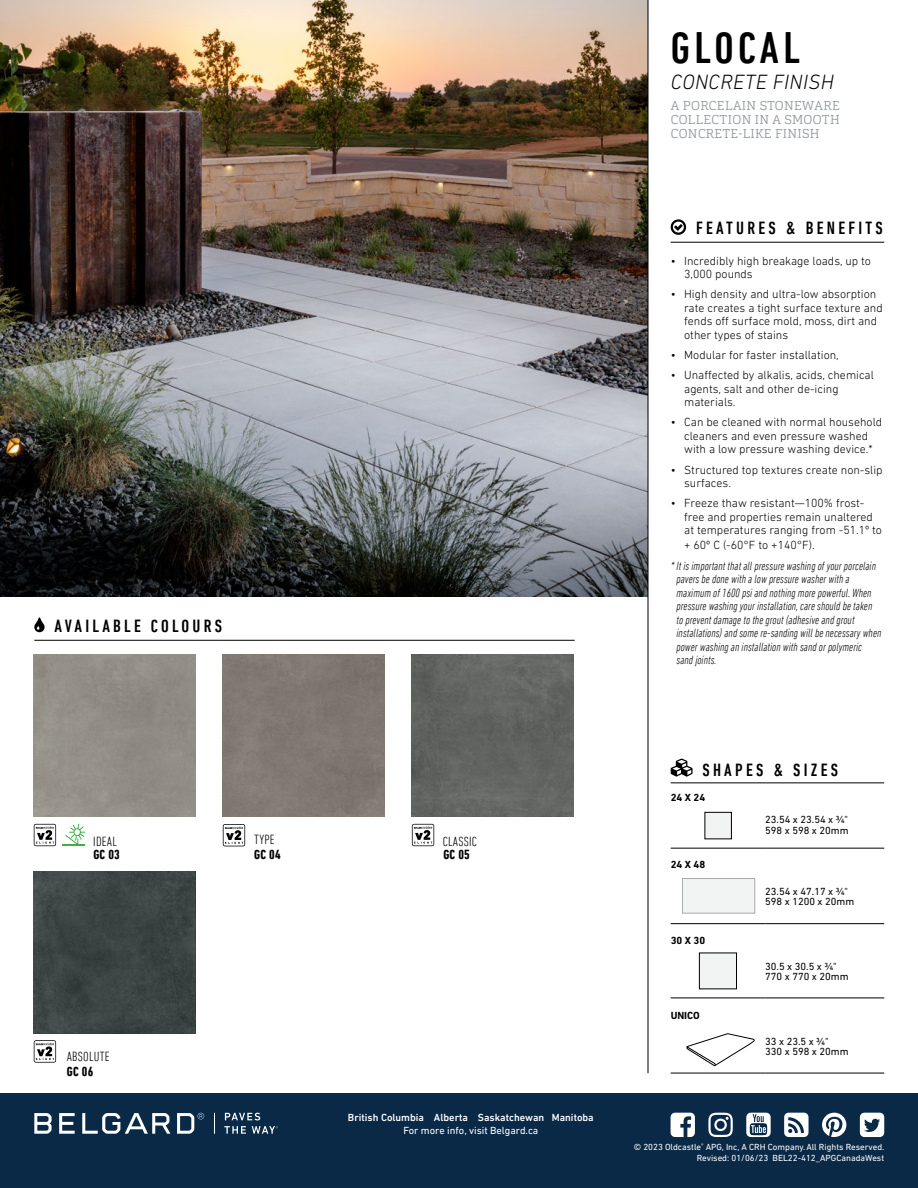
<style>
.page{position:relative;width:918px;height:1188px;background:#fff}
.page>*{position:absolute;margin:0;border:0;box-sizing:border-box;transform-origin:0 0}
.t1{font:500 condensed 45px "DIN Next LT Pro";letter-spacing:.1em;color:#000}
.t2{font:italic 300 21px "DIN Next LT Pro";letter-spacing:.02em;color:#000}
.t3{font:500 condensed 18px "DIN Next LT Pro";letter-spacing:.18em;color:#000}
.t4{font:300 condensed 13.5px "DIN Next LT Pro";letter-spacing:.02em;color:#000}
.t5{font:700 condensed 13.5px "DIN Next LT Pro";letter-spacing:.02em;color:#000}
.t6{font:300 12.75px/14.2px "Cargan";letter-spacing:.02em;color:#959b9f;text-align:justify}
.t7{font:300 12px/13.5px "DIN Next LT Pro";color:#000}
.t8{font:italic 300 condensed 12px/13.5px "DIN Next LT Pro";color:#000}
.t9{font:10.5px/10.5px "DIN Next LT Pro";color:#000}
.t10{font:500 10.5px "DIN Next LT Pro";color:#fff}
.t11{font:10.5px "DIN Next LT Pro";color:#fff}
.t12{font:700 10.5px "DIN Next LT Pro";color:#000}
.t13{font:9px "DIN Next LT Pro";color:#fff}
</style>
<div class="page">
<div style="left:0;top:1094px;width:918px;height:94px;background:#0a2947"></div>
<hr style="left:671px;top:242px;width:213px;height:1px;background:#000">
<svg style="left:671px;top:219px;width:15px;height:16px"></svg>
<img style="left:412px;top:655px;width:162px;height:162px">
<img style="left:0;top:0;width:648px;height:597px">
<hr style="left:34px;top:640px;width:541px;height:1px;background:#000">
<svg style="left:34px;top:617px;width:11px;height:15px"></svg>
<div style="left:223px;top:655px;width:162px;height:162px;background:#807871"></div>
<img style="left:34px;top:872px;width:162px;height:162px">
<svg style="left:223px;top:824px;width:22px;height:22px"></svg>
<svg style="left:34px;top:1040px;width:22px;height:23px"></svg>
<svg style="left:412px;top:824px;width:22px;height:22px"></svg>
<svg style="left:34px;top:824px;width:22px;height:22px"></svg>
<hr style="left:63px;top:844px;width:22px;height:2px;background:#41ad49">
<svg style="left:65px;top:823px;width:20px;height:21px"></svg>
<hr style="left:671px;top:783px;width:213px;height:1px;background:#000">
<svg style="left:671px;top:759px;width:22px;height:18px"></svg>
<hr style="left:671px;top:848px;width:94px;height:1px;background:#000">
<hr style="left:765px;top:848px;width:119px;height:1px;background:#000">
<hr style="left:671px;top:923px;width:94px;height:1px;background:#000">
<hr style="left:765px;top:923px;width:119px;height:1px;background:#000">
<hr style="left:671px;top:998px;width:94px;height:1px;background:#000">
<hr style="left:765px;top:998px;width:119px;height:1px;background:#000">
<hr style="left:671px;top:1073px;width:94px;height:1px;background:#000">
<hr style="left:765px;top:1073px;width:119px;height:1px;background:#000">
<div style="left:705px;top:812px;width:26px;height:27px;background:#f2f3f3"></div>
<div style="left:705px;top:812px;width:27px;height:27px;border:1px solid #000"></div>
<div style="left:682px;top:878px;width:73px;height:36px;background:#f2f3f3;border:1px solid #a7a9ac"></div>
<div style="left:699px;top:953px;width:38px;height:36px;background:#f2f3f3"></div>
<div style="left:699px;top:953px;width:38px;height:36px;border:1px solid #000"></div>
<svg style="left:686px;top:1033px;width:69px;height:33px"></svg>
<hr style="left:648px;top:0;width:1px;height:1073px;background:#000">
<svg style="left:225px;top:1113px;width:35px;height:7px"></svg>
<svg style="left:224px;top:1126px;width:22px;height:8px"></svg>
<svg style="left:34px;top:1113px;width:18px;height:21px"></svg>
<svg style="left:59px;top:1113px;width:16px;height:21px"></svg>
<svg style="left:82px;top:1113px;width:88px;height:21px"></svg>
<svg style="left:177px;top:1113px;width:27px;height:21px"></svg>
<svg style="left:214px;top:1113px;width:1px;height:21px"></svg>
<svg style="left:252px;top:1126px;width:26px;height:8px"></svg>
<svg style="left:822px;top:1113px;width:24px;height:24px"></svg>
<svg style="left:708px;top:1113px;width:25px;height:24px"></svg>
<svg style="left:671px;top:1113px;width:24px;height:24px"></svg>
<svg style="left:860px;top:1113px;width:24px;height:24px"></svg>
<svg style="left:746px;top:1113px;width:25px;height:24px"></svg>
<svg style="left:784px;top:1113px;width:25px;height:24px"></svg>
<h3 class="t3" style="left:55px;top:616px;width:169px">AVAILABLE COLOURS</h3>
<p class="t4" style="left:93px;top:833px;width:25px">IDEAL</p>
<p class="t5" style="left:93px;top:847px;width:28px">GC 03</p>
<p class="t4" style="left:67px;top:1049px;width:44px">ABSOLUTE</p>
<p class="t5" style="left:67px;top:1063px;width:28px">GC 06</p>
<p class="t4" style="left:254px;top:832px;width:22px">TYPE</p>
<p class="t5" style="left:254px;top:847px;width:28px">GC 04</p>
<p class="t4" style="left:443px;top:833px;width:36px">CLASSIC</p>
<p class="t5" style="left:443px;top:847px;width:28px">GC 05</p>
<p class="t10" style="left:348px;top:1111px;width:247px">British Columbia Alberta Saskatchewan Manitoba</p>
<p class="t11" style="left:403px;top:1124px;width:137px">For more info, visit Belgard.ca</p>
<h1 class="t1" style="left:671px;top:22px;width:131px">GLOCAL</h1>
<h2 class="t2" style="left:671px;top:69px;width:165px">CONCRETE FINISH</h2>
<p class="t6" style="left:671px;top:98px;width:170px">A PORCELAIN STONEWARE COLLECTION IN A SMOOTH CONCRETE-LIKE FINISH</p>
<h3 class="t3" style="left:696px;top:217px;width:188px">FEATURES &amp; BENEFITS</h3>
<p class="t7" style="left:684px;top:254px;width:188px;text-indent:-14px">• Incredibly high breakage loads, up to<br>3,000 pounds</p>
<p class="t7" style="left:684px;top:287px;width:200px;text-indent:-14px">• High density and ultra-low absorption rate creates a tight surface texture and fends off surface mold, moss, dirt and other types of stains</p>
<p class="t7" style="left:671px;top:348px;width:170px">• Modular for faster installation,</p>
<p class="t7" style="left:684px;top:368px;width:191px;text-indent:-14px">• Unaffected by alkalis, acids, chemical agents, salt and other de-icing materials.</p>
<p class="t7" style="left:671px;top:416px;width:213px;text-align:center">• Can be cleaned with normal household cleaners and even pressure washed<br>with a low pressure washing device.*</p>
<p class="t7" style="left:684px;top:463px;width:200px;text-indent:-14px">• Structured top textures create non-slip surfaces.</p>
<p class="t7" style="left:684px;top:497px;width:199px;text-indent:-14px">• Freeze thaw resistant—100% frost&shy;free and properties remain unaltered at temperatures ranging from -51.1º to</p>
<p class="t7" style="left:684px;top:539px;width:132px">+ 60º C (-60°F to +140°F).</p>
<p class="t8" style="left:677px;top:559px;width:206px;text-indent:-6px">* It is important that all pressure washing of your porcelain pavers be done with a low pressure washer with a maximum of 1600 psi and nothing more powerful. When pressure washing your installation, care should be taken to prevent damage to the grout (adhesive and grout installations) and some re-sanding will be necessary when power washing an installation with sand or polymeric sand joints.</p>
<h3 class="t3" style="left:703px;top:759px;width:137px">SHAPES &amp; SIZES</h3>
<p class="t12" style="left:671px;top:791px;width:36px">24 X 24</p>
<p class="t9" style="left:765px;top:814px;width:85px">23.54 x 23.54 x 3/4"<br>598 x 598 x 20mm</p>
<p class="t12" style="left:671px;top:859px;width:36px">24 X 48</p>
<p class="t9" style="left:765px;top:886px;width:91px">23.54 x 47.17 x 3/4"<br>598 x 1200 x 20mm</p>
<p class="t12" style="left:671px;top:934px;width:36px">30 X 30</p>
<p class="t9" style="left:765px;top:961px;width:85px">30.5 x 30.5 x 3/4"<br>770 x 770 x 20mm</p>
<p class="t12" style="left:671px;top:1009px;width:31px">UNICO</p>
<p class="t9" style="left:765px;top:1036px;width:85px">33 x 23.5 x 3/4"<br>330 x 598 x 20mm</p>
<p class="t13" style="left:634px;top:1142px;width:252px">© 2023 Oldcastle<sup>®</sup> APG, Inc, A CRH Company.All Rights Reserved.</p>
<p class="t13" style="left:697px;top:1153px;width:189px">Revised: 01/06/23 BEL22-412_APGCanadaWest</p>
</div>
